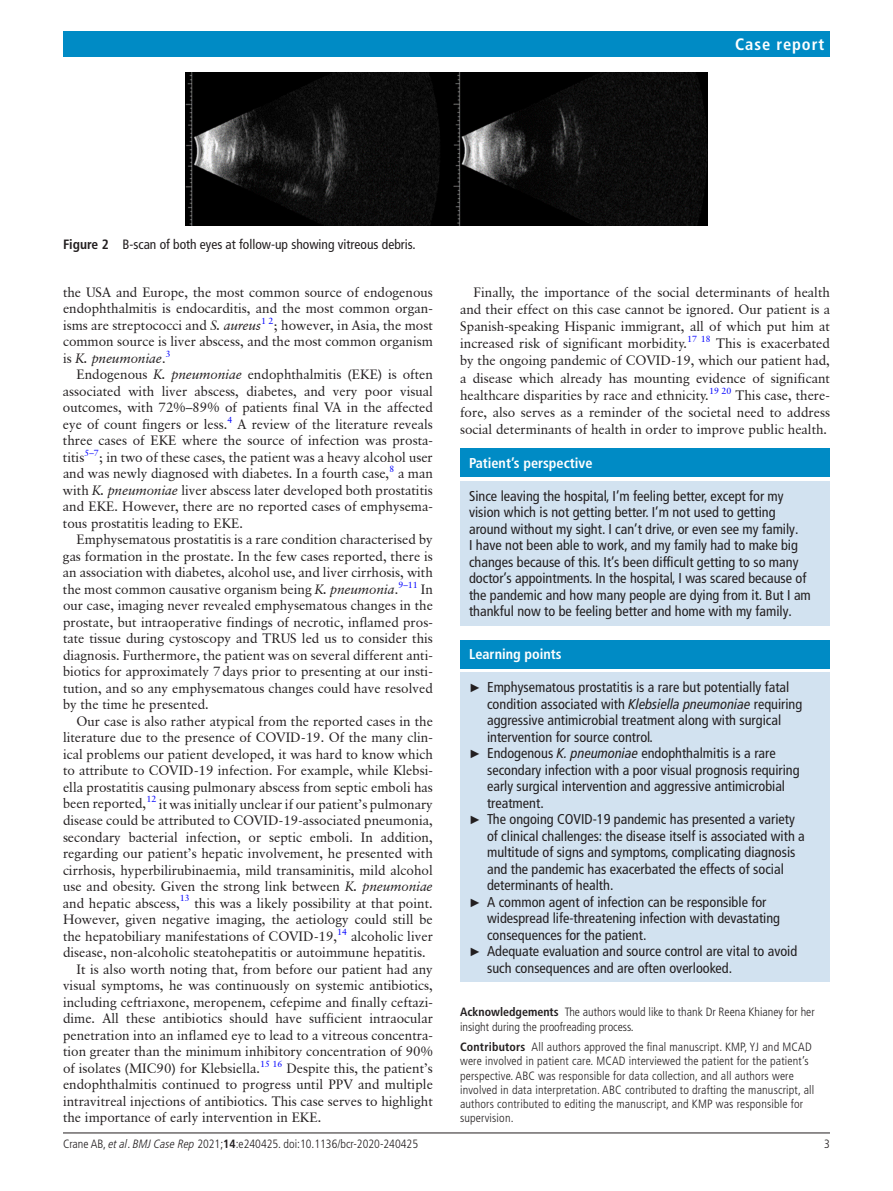
<style>
.page{position:relative;width:893px;height:1191px;background:#fff}
.page>*{position:absolute;margin:0;border:0;box-sizing:border-box;transform-origin:0 0}
.t1{font:700 condensed 16.5px "Frutiger LT Pro";letter-spacing:.055em;color:#fff}
.t2{font:condensed 14.25px/16.5px "Frutiger LT Pro";color:#231f20}
.t3{font:700 condensed 14.25px "Frutiger LT Pro";color:#fff}
.t4{font:13.5px/16.5px "Classical Garamond BT";color:#231f20;text-align:justify}
.t5{font:condensed 13.5px "Frutiger LT Pro";color:#231f20}
.t6{font:300 condensed 12px/14.1px "Frutiger LT Pro";letter-spacing:.015em;color:#231f20}
.s1{font-weight:700}
.s2{font-style:italic}
.s3{font-family:"Arial";font-stretch:normal;font-size:12px}
</style>
<div class="page">
<hr style="left:63px;top:1132px;width:767px;height:1px;background:#231f20">
<div style="left:63px;top:31px;width:767px;height:25px;background:#008bc5"></div>
<div style="left:460px;top:448px;width:370px;height:29px;background:#008bc5"></div>
<div style="left:460px;top:481px;width:370px;height:144px;background:#d2e2f0"></div>
<div style="left:460px;top:640px;width:370px;height:28px;background:#008bc5"></div>
<div style="left:460px;top:672px;width:370px;height:310px;background:#d2e2f0"></div>
<img style="left:185px;top:72px;width:523px;height:153px">
<p class="t1" style="left:735px;top:34px;width:91px">Case report</p>
<p class="t5" style="left:63px;top:237px;width:354px"><span class="s1">Figure 2</span> B-scan of both eyes at follow-up showing vitreous debris.</p>
<p class="t4" style="left:63px;top:284px;width:371px">the USA and Europe, the most common source of endogenous endophthalmitis is endocarditis, and the most common organ&shy;isms are streptococci and <span class="s2">S. aureus</span><sup>1</sup> <sup>2</sup>; however, in Asia, the most common source is liver abscess, and the most common organism is <span class="s2">K. pneumoniae</span>.<sup>3</sup></p>
<p class="t4" style="left:63px;top:366px;width:371px;text-indent:14px">Endogenous <span class="s2">K. pneumoniae</span> endophthalmitis (EKE) is often associated with liver abscess, diabetes, and very poor visual outcomes, with 72%–89% of patients final VA in the affected eye of count fingers or less.<sup>4</sup> A review of the literature reveals three cases of EKE where the source of infection was prosta&shy;titis<sup>5–7</sup>; in two of these cases, the patient was a heavy alcohol user and was newly diagnosed with diabetes. In a fourth case,<sup>8</sup> a man with <span class="s2">K. pneumoniae</span> liver abscess later developed both prostatitis and EKE. However, there are no reported cases of emphysema&shy;tous prostatitis leading to EKE.</p>
<p class="t4" style="left:63px;top:531px;width:371px;text-indent:14px">Emphysematous prostatitis is a rare condition characterised by gas formation in the prostate. In the few cases reported, there is an association with diabetes, alcohol use, and liver cirrhosis, with the most common causative organism being <span class="s2">K. pneumonia</span>.<sup>9–11</sup> In our case, imaging never revealed emphysematous changes in the prostate, but intraoperative findings of necrotic, inflamed pros&shy;tate tissue during cystoscopy and TRUS led us to consider this diagnosis. Furthermore, the patient was on several different anti&shy;biotics for approximately 7days prior to presenting at our insti&shy;tution, and so any emphysematous changes could have resolved by the time he presented.</p>
<p class="t4" style="left:76px;top:713px;width:358px">Our case is also rather atypical from the reported cases in the</p>
<p class="t4" style="left:63px;top:729px;width:371px">literature due to the presence of COVID-19. Of the many clin-</p>
<p class="t4" style="left:63px;top:746px;width:371px">ical problems our patient developed, it was hard to know which</p>
<p class="t4" style="left:63px;top:762px;width:371px">to attribute to COVID-19 infection. For example, while Klebsi-</p>
<p class="t4" style="left:63px;top:779px;width:371px">ella prostatitis causing pulmonary abscess from septic emboli has</p>
<p class="t4" style="left:63px;top:795px;width:371px">been reported,<sup>12</sup> it was initially unclear if our patient’s pulmonary</p>
<p class="t4" style="left:63px;top:812px;width:371px">disease could be attributed to COVID-19-associated pneumonia,</p>
<p class="t4" style="left:63px;top:828px;width:371px">secondary bacterial infection, or septic emboli. In addition,</p>
<p class="t4" style="left:63px;top:845px;width:371px">regarding our patient’s hepatic involvement, he presented with</p>
<p class="t4" style="left:63px;top:861px;width:371px">cirrhosis, hyperbilirubinaemia, mild transaminitis, mild alcohol</p>
<p class="t4" style="left:63px;top:878px;width:371px">use and obesity. Given the strong link between <span class="s2">K. pneumoniae</span></p>
<p class="t4" style="left:63px;top:894px;width:371px">and hepatic abscess,<sup>13</sup> this was a likely possibility at that point.</p>
<p class="t4" style="left:63px;top:911px;width:371px">However, given negative imaging, the aetiology could still be</p>
<p class="t4" style="left:63px;top:927px;width:371px">the hepatobiliary manifestations of COVID-19,<sup>14</sup> alcoholic liver</p>
<p class="t4" style="left:63px;top:944px;width:364px">disease, non-alcoholic steatohepatitis or autoimmune hepatitis.</p>
<p class="t4" style="left:76px;top:960px;width:358px">It is also worth noting that, from before our patient had any</p>
<p class="t4" style="left:63px;top:977px;width:371px">visual symptoms, he was continuously on systemic antibiotics,</p>
<p class="t4" style="left:63px;top:993px;width:371px">including ceftriaxone, meropenem, cefepime and finally ceftazi-</p>
<p class="t4" style="left:63px;top:1010px;width:371px">dime. All these antibiotics should have sufficient intraocular</p>
<p class="t4" style="left:63px;top:1026px;width:371px">penetration into an inflamed eye to lead to a vitreous concentra-</p>
<p class="t4" style="left:63px;top:1043px;width:371px">tion greater than the minimum inhibitory concentration of 90%</p>
<p class="t4" style="left:63px;top:1059px;width:371px">of isolates (MIC90) for Klebsiella.<sup>15</sup> <sup>16</sup> Despite this, the patient’s</p>
<p class="t4" style="left:63px;top:1076px;width:371px">endophthalmitis continued to progress until PPV and multiple</p>
<p class="t4" style="left:63px;top:1092px;width:371px">intravitreal injections of antibiotics. This case serves to highlight</p>
<p class="t4" style="left:63px;top:1109px;width:260px">the importance of early intervention in EKE.</p>
<p class="t4" style="left:460px;top:283px;width:371px;line-height:17.1px;text-indent:14px">Finally, the importance of the social determinants of health and their effect on this case cannot be ignored. Our patient is a Spanish-speaking Hispanic immigrant, all of which put him at increased risk of significant morbidity.<sup>17</sup> <sup>18</sup> This is exacerbated by the ongoing pandemic of COVID-19, which our patient had, a disease which already has mounting evidence of significant healthcare disparities by race and ethnicity.<sup>19</sup> <sup>20</sup> This case, there&shy;fore, also serves as a reminder of the societal need to address social determinants of health in order to improve public health.</p>
<p class="t3" style="left:469px;top:454px;width:125px">Patient’s perspective</p>
<p class="t2" style="left:469px;top:488px;width:343px">Since leaving the hospital, I’m feeling better, except for my vision which is not getting better. I’m not used to getting around without my sight. I can’t drive, or even see my family.<br>I have not been able to work, and my family had to make big changes because of this. It’s been difficult getting to so many doctor’s appointments. In the hospital, I was scared because of the pandemic and how many people are dying from it. But I am thankful now to be feeling better and home with my family.</p>
<p class="t3" style="left:469px;top:646px;width:94px">Learning points</p>
<p class="t2" style="left:469px;top:679px;width:322px"><span class="s3">►</span> Emphysematous prostatitis is a rare but potentially fatal</p>
<p class="t2" style="left:487px;top:695px;width:317px">condition associated with <span class="s2">Klebsiella pneumoniae</span> requiring</p>
<p class="t2" style="left:487px;top:712px;width:296px">aggressive antimicrobial treatment along with surgical</p>
<p class="t2" style="left:487px;top:728px;width:167px">intervention for source control.</p>
<p class="t2" style="left:469px;top:745px;width:308px"><span class="s3">►</span> Endogenous <span class="s2">K. pneumoniae</span> endophthalmitis is a rare</p>
<p class="t2" style="left:487px;top:761px;width:314px">secondary infection with a poor visual prognosis requiring</p>
<p class="t2" style="left:487px;top:778px;width:300px">early surgical intervention and aggressive antimicrobial</p>
<p class="t2" style="left:487px;top:794px;width:58px">treatment.</p>
<p class="t2" style="left:469px;top:811px;width:327px"><span class="s3">►</span> The ongoing COVID-19 pandemic has presented a variety</p>
<p class="t2" style="left:487px;top:827px;width:319px">of clinical challenges: the disease itself is associated with a</p>
<p class="t2" style="left:487px;top:844px;width:310px">multitude of signs and symptoms, complicating diagnosis</p>
<p class="t2" style="left:487px;top:860px;width:298px">and the pandemic has exacerbated the effects of social</p>
<p class="t2" style="left:487px;top:877px;width:128px">determinants of health.</p>
<p class="t2" style="left:469px;top:893px;width:299px"><span class="s3">►</span> A common agent of infection can be responsible for</p>
<p class="t2" style="left:487px;top:910px;width:295px">widespread life-threatening infection with devastating</p>
<p class="t2" style="left:487px;top:926px;width:161px">consequences for the patient.</p>
<p class="t2" style="left:469px;top:943px;width:330px"><span class="s3">►</span> Adequate evaluation and source control are vital to avoid</p>
<p class="t2" style="left:487px;top:959px;width:247px">such consequences and are often overlooked.</p>
<p class="t6" style="left:460px;top:1003px;width:356px;line-height:15.6px"><span class="s1">Acknowledgements</span> The authors would like to thank Dr Reena Khianey for her insight during the proofreading process.</p>
<p class="t6" style="left:460px;top:1040px;width:356px"><span class="s1">Contributors</span> All authors approved the final manuscript. KMP, YJ and MCAD were involved in patient care. MCAD interviewed the patient for the patient’s perspective. ABC was responsible for data collection, and all authors were involved in data interpretation. ABC contributed to drafting the manuscript, all authors contributed to editing the manuscript, and KMP was responsible for supervision.</p>
<p class="t6" style="left:63px;top:1136px;width:357px">Crane AB, <span class="s2">et al</span>. <span class="s2">BMJ Case Rep</span> 2021;<span class="s1">14</span>:e240425. doi:10.1136/bcr-2020-240425</p>
<p class="t6" style="left:824px;top:1136px;width:7px">3</p>
</div>
